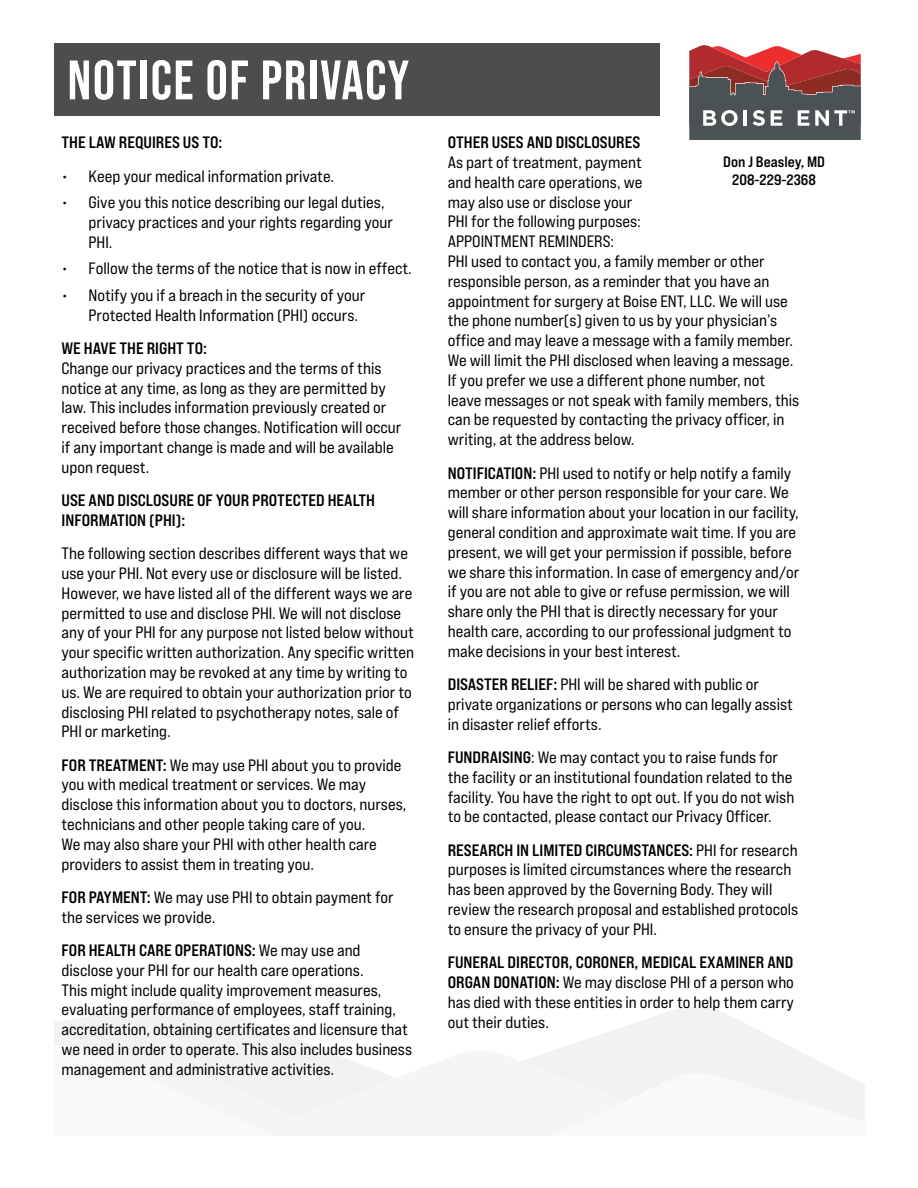
<style>
.page{position:relative;width:918px;height:1188px;background:#fff}
.page>*{position:absolute;margin:0;border:0;box-sizing:border-box;transform-origin:0 0}
.t1{font:700 55.5px "Bebas Neue Pro";letter-spacing:.03em;color:#fff}
.bebas{font:16.5px/19.8px "Bebas Neue Pro Exp Rg";color:#000}
.bebas-2{font:16.5px/19.8px "Bebas Neue Pro Exp Bd";color:#000}
.bebas-3{font:15px/18px "Bebas Neue Pro Exp Bd";color:#000;text-align:center}
.s1{font-family:"Bebas Neue Pro Exp Bd"}
</style>
<div class="page">
<svg style="left:54px;top:1000px;width:728px;height:43px"></svg>
<svg style="left:54px;top:1043px;width:811px;height:79px;fill:#f5f5f5"></svg>
<svg style="left:689px;top:45px;width:172px;height:95px;background:#855d5e"></svg>
<div style="left:54px;top:43px;width:606px;height:73px;background:#4d4d4f"></div>
<p class="t1" style="left:68px;top:48px;width:343px">NOTICE OF PRIVACY</p>
<p class="bebas-2" style="left:62px;top:132px;width:162px">THE LAW REQUIRES US TO:</p>
<p class="bebas" style="left:62px;top:166px;width:274px">• Keep your medical information private.</p>
<p class="bebas" style="left:89px;top:192px;width:306px;text-indent:-27px">• Give you this notice describing our legal duties, privacy practices and your rights regarding your<br>PHI.</p>
<p class="bebas" style="left:62px;top:258px;width:352px">• Follow the terms of the notice that is now in effect.</p>
<p class="bebas" style="left:89px;top:285px;width:278px;text-indent:-27px">• Notify you if a breach in the security of your<br>Protected Health Information (PHI) occurs.</p>
<p class="bebas" style="left:62px;top:338px;width:341px"><span class="s1">WE HAVE THE RIGHT TO:<br></span>Change our privacy practices and the terms of this notice at any time, as long as they are permitted by law. This includes information previously created or received before those changes. Notification will occur if any important change is made and will be available upon request.</p>
<p class="bebas-2" style="left:62px;top:490px;width:315px">USE AND DISCLOSURE OF YOUR PROTECTED HEALTH<br>INFORMATION (PHI):</p>
<p class="bebas" style="left:62px;top:543px;width:354px">The following section describes different ways that we use your PHI. Not every use or disclosure will be listed.<br>However, we have listed all of the different ways we are permitted to use and disclose PHI. We will not disclose any of your PHI for any purpose not listed below without your specific written authorization. Any specific written authorization may be revoked at any time by writing to us. We are required to obtain your authorization prior to disclosing PHI related to psychotherapy notes, sale of PHI or marketing.</p>
<p class="bebas" style="left:62px;top:755px;width:346px"><span class="s1">FOR TREATMENT:</span> We may use PHI about you to provide you with medical treatment or services. We may disclose this information about you to doctors, nurses, technicians and other people taking care of you.<br>We may also share your PHI with other health care providers to assist them in treating you.</p>
<p class="bebas" style="left:62px;top:887px;width:334px"><span class="s1">FOR PAYMENT:</span> We may use PHI to obtain payment for the services we provide.</p>
<p class="bebas" style="left:62px;top:940px;width:352px"><span class="s1">FOR HEALTH CARE OPERATIONS:</span> We may use and disclose your PHI for our health care operations.<br>This might include quality improvement measures, evaluating performance of employees, staff training, accreditation, obtaining certificates and licensure that we need in order to operate. This also includes business management and administrative activities.</p>
<p class="bebas" style="left:448px;top:132px;width:353px"><span class="s1">OTHER USES AND DISCLOSURES<br></span>As part of treatment, payment<br>and health care operations, we<br>may also use or disclose your<br>PHI for the following purposes:<br>APPOINTMENT REMINDERS:<br>PHI used to contact you, a family member or other responsible person, as a reminder that you have an appointment for surgery at Boise ENT, LLC. We will use the phone number(s) given to us by your physician’s office and may leave a message with a family member.<br>We will limit the PHI disclosed when leaving a message.<br>If you prefer we use a different phone number, not leave messages or not speak with family members, this can be requested by contacting the privacy officer, in writing, at the address below.</p>
<p class="bebas" style="left:448px;top:463px;width:353px"><span class="s1">NOTIFICATION:</span> PHI used to notify or help notify a family member or other person responsible for your care. We will share information about your location in our facility, general condition and approximate wait time. If you are present, we will get your permission if possible, before we share this information. In case of emergency and/or if you are not able to give or refuse permission, we will share only the PHI that is directly necessary for your health care, according to our professional judgment to make decisions in your best interest.</p>
<p class="bebas" style="left:448px;top:674px;width:347px"><span class="s1">DISASTER RELIEF:</span> PHI will be shared with public or private organizations or persons who can legally assist in disaster relief efforts.</p>
<p class="bebas" style="left:448px;top:747px;width:348px"><span class="s1">FUNDRAISING</span>: We may contact you to raise funds for the facility or an institutional foundation related to the facility. You have the right to opt out. If you do not wish to be contacted, please contact our Privacy Officer.</p>
<p class="bebas" style="left:448px;top:840px;width:352px"><span class="s1">RESEARCH IN LIMITED CIRCUMSTANCES:</span> PHI for research purposes is limited circumstances where the research has been approved by the Governing Body. They will review the research proposal and established protocols to ensure the privacy of your PHI.</p>
<p class="bebas" style="left:448px;top:952px;width:348px;text-align:justify"><span class="s1">FUNERAL DIRECTOR, CORONER, MEDICAL EXAMINER AND ORGAN DONATION:</span> We may disclose PHI of a person who has died with these entities in order to help them carry out their duties.</p>
<p class="bebas-3" style="left:723px;top:153px;width:103px">Don J Beasley, MD<br>208-229-2368</p>
</div>
